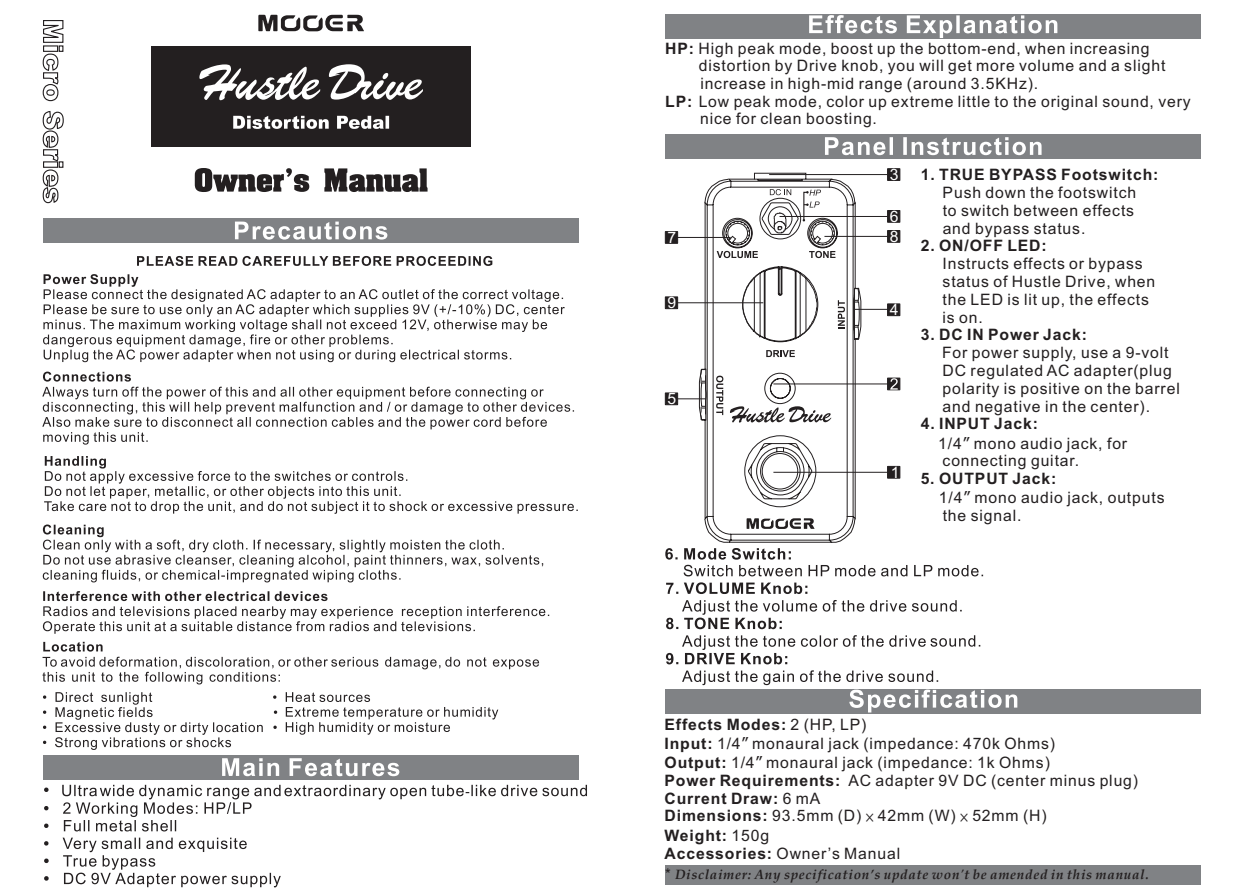
<style>
.page{position:relative;width:1244px;height:893px;background:#fff}
.page>*{position:absolute;margin:0;border:0;box-sizing:border-box;transform-origin:0 0}
.t1{font:15.75px/17.8px "Arial";letter-spacing:.055em;color:#231f20}
.t2{font:700 15.75px/17.6px "Arial";letter-spacing:.055em;color:#231f20}
.t3{font:15.75px "Arial";color:#fff}
.t4{font:italic 700 13.5px "Palatino Linotype";letter-spacing:.05em;color:#231f20}
.s1{font-weight:700}
.s2{font-family:"Tahoma"}
.s3{font-family:"P Ming Li U"}
.s4{font-weight:400}
.s5{font-family:"Arial";font-weight:400;font-style:normal;font-size:14.62px}
</style>
<div class="page">
<div style="left:665px;top:14px;width:536px;height:25px;background:#808285"></div>
<svg style="left:809px;top:15px;width:248px;height:23px"></svg>
<div style="left:43px;top:755px;width:536px;height:24px;background:#808285"></div>
<svg style="left:222px;top:758px;width:177px;height:18px"></svg>
<div style="left:665px;top:134px;width:536px;height:24px;background:#808285"></div>
<svg style="left:825px;top:137px;width:216px;height:18px"></svg>
<div style="left:665px;top:689px;width:536px;height:24px;background:#808285"></div>
<svg style="left:665px;top:548px;width:352px;height:164px"></svg>
<svg style="left:44px;top:785px;width:543px;height:102px"></svg>
<svg style="left:42px;top:20px;width:22px;height:82px"></svg>
<svg style="left:42px;top:111px;width:22px;height:93px"></svg>
<div style="left:151px;top:46px;width:320px;height:101px;background:#231f20"></div>
<svg style="left:233px;top:116px;width:156px;height:13px"></svg>
<svg style="left:199px;top:64px;width:121px;height:36px"></svg>
<svg style="left:329px;top:64px;width:94px;height:36px"></svg>
<svg style="left:258px;top:15px;width:106px;height:16px"></svg>
<svg style="left:195px;top:168px;width:232px;height:24px"></svg>
<svg style="left:137px;top:256px;width:355px;height:10px"></svg>
<div style="left:43px;top:218px;width:536px;height:25px;background:#808285"></div>
<svg style="left:235px;top:222px;width:152px;height:18px"></svg>
<hr style="left:674px;top:398px;width:32px;height:1px;background:#231f20">
<svg style="left:699px;top:173px;width:162px;height:370px"></svg>
<svg style="left:746px;top:518px;width:68px;height:11px"></svg>
<svg style="left:838px;top:300px;width:7px;height:29px"></svg>
<svg style="left:716px;top:376px;width:7px;height:39px"></svg>
<svg style="left:770px;top:189px;width:21px;height:6px"></svg>
<svg style="left:717px;top:251px;width:41px;height:7px"></svg>
<svg style="left:766px;top:350px;width:29px;height:7px"></svg>
<svg style="left:730px;top:406px;width:101px;height:17px"></svg>
<svg style="left:802px;top:190px;width:36px;height:68px"></svg>
<hr style="left:779px;top:216px;width:111px;height:1px;background:#231f20">
<hr style="left:824px;top:236px;width:70px;height:1px;background:#231f20">
<hr style="left:674px;top:237px;width:57px;height:1px;background:#231f20">
<div style="left:887px;top:168px;width:13px;height:13px;background:#231f20;border:1px solid #231f20"></div>
<hr style="left:769px;top:174px;width:118px;height:1px;background:#231f20">
<div style="left:887px;top:466px;width:13px;height:12px;background:#231f20;border:1px solid #231f20"></div>
<hr style="left:773px;top:472px;width:114px;height:1px;background:#231f20">
<svg style="left:887px;top:378px;width:13px;height:12px"></svg>
<svg style="left:890px;top:378px;width:7px;height:12px"></svg>
<hr style="left:773px;top:384px;width:115px;height:1px;background:#231f20">
<div style="left:887px;top:304px;width:13px;height:12px;background:#231f20;border:1px solid #231f20"></div>
<hr style="left:855px;top:309px;width:35px;height:1px;background:#231f20">
<div style="left:665px;top:393px;width:13px;height:12px;background:#231f20;border:1px solid #231f20"></div>
<div style="left:887px;top:210px;width:13px;height:12px;background:#231f20;border:1px solid #231f20"></div>
<div style="left:665px;top:231px;width:13px;height:13px;background:#231f20;border:1px solid #231f20"></div>
<div style="left:887px;top:230px;width:13px;height:12px;background:#231f20;border:1px solid #231f20"></div>
<hr style="left:671px;top:302px;width:92px;height:1px;background:#231f20">
<div style="left:665px;top:297px;width:13px;height:12px;background:#231f20;border:1px solid #231f20"></div>
<svg style="left:43px;top:274px;width:522px;height:88px"></svg>
<svg style="left:42px;top:642px;width:497px;height:108px"></svg>
<svg style="left:43px;top:456px;width:535px;height:178px"></svg>
<svg style="left:42px;top:372px;width:532px;height:73px"></svg>
<div style="left:664px;top:865px;width:536px;height:20px;background:#808285"></div>
<p class="t1" style="left:665px;top:41px;width:486px"><span class="s1">HP:</span> High peak mode, boost up the bottom-end, when increasing</p>
<p class="t1" style="left:699px;top:58px;width:468px">distortion by Drive knob, you will get more volume and a slight</p>
<p class="t1" style="left:700px;top:76px;width:339px">increase in high-mid range (around 3.5KHz).</p>
<p class="t1" style="left:665px;top:94px;width:527px"><span class="s1">LP:</span> Low peak mode, color up extreme little to the original sound, very</p>
<p class="t1" style="left:700px;top:111px;width:178px">nice for clean boosting.</p>
<p class="t3" style="left:889px;top:169px;width:10px">3</p>
<p class="t3" style="left:889px;top:210px;width:10px">6</p>
<p class="t3" style="left:667px;top:232px;width:10px">7</p>
<p class="t3" style="left:889px;top:230px;width:10px">8</p>
<p class="t3" style="left:667px;top:297px;width:10px">9</p>
<p class="t3" style="left:667px;top:393px;width:10px">5</p>
<p class="t3" style="left:890px;top:304px;width:10px">4</p>
<p class="t3" style="left:891px;top:466px;width:10px">1</p>
<p class="t2" style="left:921px;top:167px;width:239px">1. TRUE BYPASS Footswitch:</p>
<p class="t1" style="left:942px;top:185px;width:195px">Push down the footswitch to switch between effects and bypass status.</p>
<p class="t2" style="left:921px;top:239px;width:127px">2. ON/OFF LED:</p>
<p class="t1" style="left:942px;top:256px;width:214px">Instructs effects or bypass status of Hustle Drive, when the LED is lit up, the effects is on.</p>
<p class="t2" style="left:921px;top:327px;width:168px">3. DC IN Power Jack:</p>
<p class="t1" style="left:942px;top:345px;width:239px">For power supply, use a 9-volt<br>DC regulated AC adapter(plug polarity is positive on the barrel and negative in the center).</p>
<p class="t1" style="left:938px;top:416px;width:190px;line-height:19.3px;text-indent:-17px"><span class="s1">4. INPUT Jack:<br></span>1/4<span class="s2">”</span> mono audio jack, for</p>
<p class="t1" style="left:942px;top:453px;width:138px">connecting guitar.</p>
<p class="t1" style="left:939px;top:470px;width:227px;line-height:19.1px;text-indent:-18px"><span class="s1">5. OUTPUT Jack:<br></span>1/4<span class="s2">”</span> mono audio jack, outputs</p>
<p class="t1" style="left:943px;top:507px;width:80px">the signal.</p>
<p class="t1" style="left:664px;top:716px;width:392px;line-height:19.1px"><span class="s1">Effects Modes:</span> 2 (HP, LP)<br><span class="s1">Input:</span> 1/4<span class="s2">”</span> monaural jack (impedance: 470k Ohms)<br><span class="s1">Output:</span> 1/4<span class="s2">”</span> monaural jack (impedance: 1k Ohms)</p>
<p class="t1" style="left:664px;top:773px;width:475px"><span class="s1">Power Requirements:</span> AC adapter 9V DC (center minus plug)<br><span class="s1">Current Draw:</span> 6 mA<br><span class="s1">Dimensions:</span> 93.5mm (D) <span class="s3">×</span> 42mm (W) <span class="s3">×</span> 52mm (H)</p>
<p class="t2" style="left:664px;top:828px;width:237px">Weight: <span class="s4">150g<br></span>Accessories: <span class="s4">Owner’s Manual</span></p>
<p class="t4" style="left:665px;top:869px;width:485px"><span class="s5">*</span> Disclaimer: Any specification’s update won't be amended in this manual.</p>
</div>
